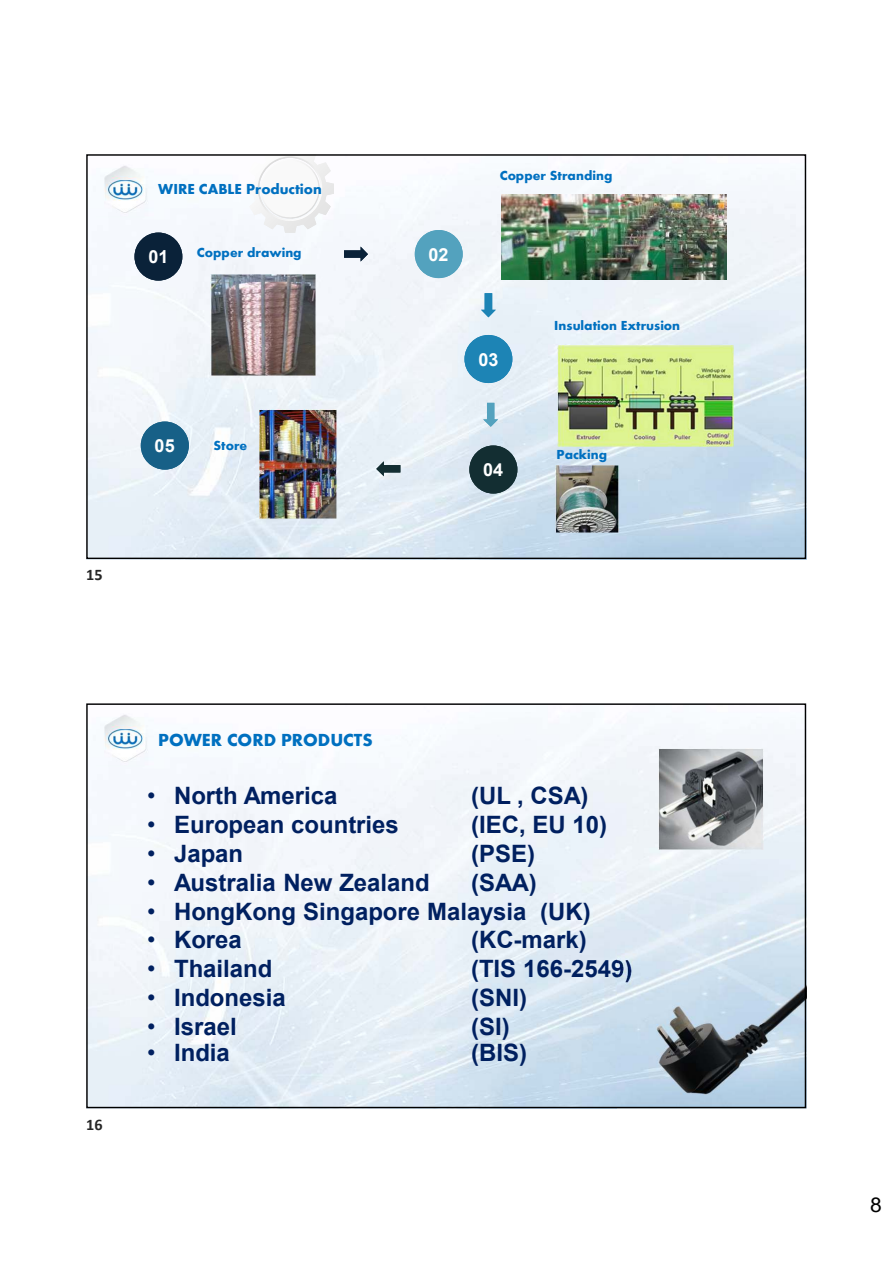
<style>
.page{position:relative;width:893px;height:1263px;background:#fff}
.page>*{position:absolute;margin:0;border:0;box-sizing:border-box;transform-origin:0 0}
.t1{font:700 24px "Arial";color:#002060}
.t2{font:20.4px "Arial";color:#000}
.t3{font:700 18px "Aharoni";color:#0070c0}
.t4{font:700 18px "Arial";letter-spacing:.005em;color:#fff}
.t5{font:700 16.2px "Calibri";color:#262626}
.t6{font:700 15px "Aharoni";color:#0070c0}
.t7{font:700 13.5px "Aharoni";color:#0070c0}
.s1{font-weight:400}
</style>
<div class="page">
<img style="left:88px;top:174px;width:716px;height:383px">
<div style="left:134px;top:233px;width:48px;height:48px;background:#0a2239;border-radius:50%"></div>
<div style="left:415px;top:230px;width:48px;height:48px;background:#53a2be;border-radius:50%"></div>
<div style="left:469px;top:445px;width:48px;height:49px;background:#132e32;border-radius:50%"></div>
<div style="left:141px;top:422px;width:48px;height:48px;background:#176087;border-radius:50%"></div>
<div style="left:464px;top:335px;width:48px;height:48px;background:#1d84b5;border-radius:50%"></div>
<svg style="left:483px;top:403px;width:15px;height:24px"></svg>
<svg style="left:344px;top:247px;width:24px;height:15px"></svg>
<svg style="left:481px;top:293px;width:15px;height:24px"></svg>
<svg style="left:376px;top:461px;width:24px;height:15px"></svg>
<img style="left:210px;top:274px;width:105px;height:102px">
<img style="left:501px;top:195px;width:225px;height:85px">
<img style="left:558px;top:345px;width:175px;height:101px">
<img style="left:555px;top:466px;width:63px;height:67px">
<img style="left:259px;top:410px;width:77px;height:108px">
<img style="left:246px;top:162px;width:88px;height:71px">
<img style="left:258px;top:156px;width:64px;height:65px">
<img style="left:260px;top:159px;width:60px;height:60px">
<div style="left:261px;top:160px;width:58px;height:58px;background:#f9f9f9;border-radius:50%"></div>
<img style="left:97px;top:165px;width:56px;height:52px">
<img style="left:658px;top:748px;width:105px;height:101px">
<img style="left:97px;top:713px;width:56px;height:53px">
<img style="left:617px;top:914px;width:187px;height:192px">
<p class="t5" style="left:86px;top:565px;width:18px">15</p>
<p class="t6" style="left:158px;top:183px;width:165px">WIRE CABLE Production</p>
<p class="t7" style="left:197px;top:247px;width:106px">Copper drawing</p>
<p class="t4" style="left:148px;top:250px;width:22px">01</p>
<p class="t4" style="left:428px;top:248px;width:22px">02</p>
<p class="t4" style="left:155px;top:439px;width:22px">05</p>
<p class="t7" style="left:213px;top:440px;width:35px">Store</p>
<p class="t7" style="left:500px;top:170px;width:114px">Copper Stranding</p>
<p class="t4" style="left:478px;top:353px;width:22px">03</p>
<p class="t4" style="left:483px;top:463px;width:22px">04</p>
<p class="t7" style="left:554px;top:320px;width:127px">Insulation Extrusion</p>
<p class="t7" style="left:557px;top:449px;width:52px">Packing</p>
<p class="t5" style="left:86px;top:1114px;width:18px">16</p>
<p class="t3" style="left:158px;top:733px;width:216px">POWER CORD PRODUCTS</p>
<p class="t1" style="left:147px;top:787px;width:192px"><span class="s1">•</span> North America</p>
<p class="t1" style="left:471px;top:787px;width:119px">(UL , CSA)</p>
<p class="t1" style="left:147px;top:816px;width:253px"><span class="s1">•</span> European countries</p>
<p class="t1" style="left:471px;top:816px;width:137px">(IEC, EU 10)</p>
<p class="t1" style="left:147px;top:845px;width:98px"><span class="s1">•</span> Japan</p>
<p class="t1" style="left:471px;top:845px;width:65px">(PSE)</p>
<p class="t1" style="left:147px;top:873px;width:284px"><span class="s1">•</span> Australia New Zealand</p>
<p class="t1" style="left:471px;top:873px;width:67px">(SAA)</p>
<p class="t1" style="left:147px;top:902px;width:445px"><span class="s1">•</span> HongKong Singapore Malaysia (UK)</p>
<p class="t1" style="left:147px;top:931px;width:96px"><span class="s1">•</span> Korea</p>
<p class="t1" style="left:471px;top:931px;width:117px">(KC-mark)</p>
<p class="t1" style="left:147px;top:960px;width:127px"><span class="s1">•</span> Thailand</p>
<p class="t1" style="left:471px;top:960px;width:163px">(TIS 166-2549)</p>
<p class="t1" style="left:147px;top:989px;width:140px"><span class="s1">•</span> Indonesia</p>
<p class="t1" style="left:471px;top:989px;width:57px">(SNI)</p>
<p class="t1" style="left:147px;top:1017px;width:91px"><span class="s1">•</span> Israel</p>
<p class="t1" style="left:471px;top:1017px;width:40px">(SI)</p>
<p class="t1" style="left:147px;top:1044px;width:84px"><span class="s1">•</span> India</p>
<p class="t1" style="left:471px;top:1044px;width:57px">(BIS)</p>
<p class="t2" style="left:870px;top:1197px;width:13px">8</p>
</div>
